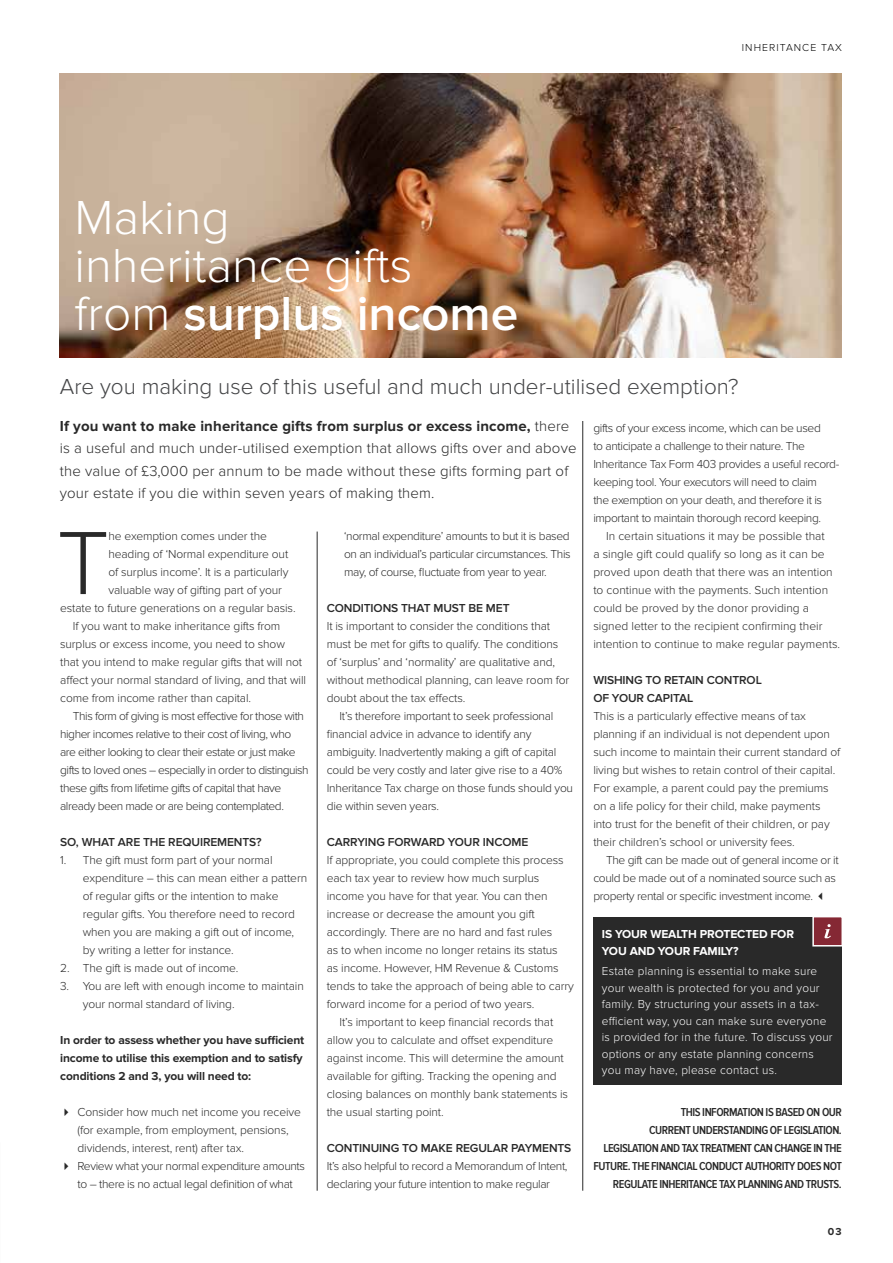
<style>
.page{position:relative;width:893px;height:1263px;background:#fff}
.page>*{position:absolute;margin:0;border:0;box-sizing:border-box;transform-origin:0 0}
.t1{font:300 93px "Proxima Nova";color:#292929}
.t2{font:300 49.5px/48px "Proxima Nova";color:#fff}
.t3{font:300 22.5px "Proxima Nova";color:#444547}
.t4{font:300 15px/22.5px "Proxima Nova";letter-spacing:.01em;color:#292929}
.t5{font:300 12px/18px "Proxima Nova";letter-spacing:-.01em;color:#292929}
.t6{font:300 12px/18px "Proxima Nova";letter-spacing:-.03em;color:#292929}
.t7{font:300 12px "Proxima Nova";letter-spacing:-.04em;color:#292929}
.t8{font:300 12px/16.5px "Proxima Nova";letter-spacing:.02em;color:#fff}
.t9{font:600 12px/18px "Proxima Nova Cond";letter-spacing:-.04em;color:#292929;text-align:right}
.t10{font:600 12px/18px "Proxima Nova";letter-spacing:-.01em;color:#292929}
.t11{font:700 12px/18px "Proxima Nova";letter-spacing:-.01em;color:#292929}
.t12{font:700 12px/16.5px "Proxima Nova";letter-spacing:-.01em;color:#fff}
.t13{font:300 10.5px "Proxima Nova";letter-spacing:.1em;color:#000}
.t14{font:700 10.5px "Proxima Nova";color:#292929}
.s1{font-weight:600}
.s2{font-weight:700}
</style>
<div class="page">
<img style="left:60px;top:74px;width:782px;height:283px">
<div style="left:593px;top:917px;width:249px;height:168px;background:#292929"></div>
<div style="left:812px;top:916px;width:31px;height:30px;background:#852834;border:2px solid #fff"></div>
<svg style="left:824px;top:924px;width:7px;height:14px"></svg>
<hr style="left:317px;top:531px;width:1px;height:660px;background:#292929">
<hr style="left:582px;top:421px;width:1px;height:770px;background:#292929">
<h2 class="t2" style="left:74px;top:194px;width:446px">Making<br>inheritance gifts from <span class="s1">surplus income</span></h2>
<p class="t13" style="left:742px;top:41px;width:102px">INHERITANCE TAX</p>
<h3 class="t3" style="left:60px;top:374px;width:680px">Are you making use of this useful and much under-utilised exemption?</h3>
<p class="t4" style="left:60px;top:415px;width:518px"><span class="s2">If you want to make inheritance gifts from surplus or excess income,</span> there is a useful and much under-utilised exemption that allows gifts over and above the value of £3,000 per annum to be made without these gifts forming part of your estate if you die within seven years of making them.</p>
<h1 class="t1" style="left:57px;top:510px;width:54px">T</h1>
<p class="t5" style="left:108px;top:527px;width:160px">he exemption comes under the</p>
<p class="t6" style="left:593px;top:419px;width:248px">gifts of your excess income, which can be used<br>to anticipate a challenge to their nature. The Inheritance Tax Form 403 provides a useful record&shy;keeping tool. Your executors will need to claim<br>the exemption on your death, and therefore it is important to maintain thorough record keeping.</p>
<p class="t5" style="left:593px;top:527px;width:248px;text-indent:13px">In certain situations it may be possible that<br>a single gift could qualify so long as it can be proved upon death that there was an intention to continue with the payments. Such intention could be proved by the donor providing a signed letter to the recipient confirming their intention to continue to make regular payments.</p>
<p class="t10" style="left:593px;top:671px;width:170px">WISHING TO RETAIN CONTROL<br>OF YOUR CAPITAL</p>
<p class="t5" style="left:593px;top:707px;width:248px">This is a particularly effective means of tax planning if an individual is not dependent upon such income to maintain their current standard of living but wishes to retain control of their capital.<br>For example, a parent could pay the premiums on a life policy for their child, make payments into trust for the benefit of their children, or pay their children’s school or university fees.</p>
<p class="t6" style="left:593px;top:851px;width:247px;text-indent:13px">The gift can be made out of general income or it could be made out of a nominated source such as property rental or specific investment income. ✓</p>
<p class="t5" style="left:344px;top:527px;width:228px;text-align:justify">‘normal expenditure’ amounts to but it is based on an individual’s particular circumstances. This may, of course, fluctuate from year to year.</p>
<p class="t10" style="left:327px;top:599px;width:184px">CONDITIONS THAT MUST BE MET</p>
<p class="t5" style="left:327px;top:617px;width:244px">It is important to consider the conditions that must be met for gifts to qualify. The conditions of ‘surplus’ and ‘normality’ are qualitative and, without methodical planning, can leave room for doubt about the tax effects.</p>
<p class="t5" style="left:327px;top:707px;width:248px;text-indent:13px">It’s therefore important to seek professional financial advice in advance to identify any ambiguity. Inadvertently making a gift of capital could be very costly and later give rise to a 40% Inheritance Tax charge on those funds should you die within seven years.</p>
<p class="t10" style="left:327px;top:833px;width:203px">CARRYING FORWARD YOUR INCOME</p>
<p class="t5" style="left:327px;top:851px;width:238px">If appropriate, you could complete this process</p>
<p class="t5" style="left:327px;top:869px;width:214px">each tax year to review how much surplus</p>
<p class="t5" style="left:327px;top:887px;width:222px">income you have for that year. You can then</p>
<p class="t5" style="left:327px;top:905px;width:209px">increase or decrease the amount you gift</p>
<p class="t5" style="left:327px;top:923px;width:227px">accordingly. There are no hard and fast rules</p>
<p class="t5" style="left:327px;top:941px;width:232px">as to when income no longer retains its status</p>
<p class="t5" style="left:327px;top:959px;width:233px">as income. However, HM Revenue &amp; Customs</p>
<p class="t5" style="left:327px;top:977px;width:249px">tends to take the approach of being able to carry</p>
<p class="t5" style="left:327px;top:995px;width:209px">forward income for a period of two years.</p>
<p class="t5" style="left:340px;top:1013px;width:215px">It’s important to keep financial records that</p>
<p class="t5" style="left:327px;top:1031px;width:228px">allow you to calculate and offset expenditure</p>
<p class="t5" style="left:327px;top:1049px;width:239px">against income. This will determine the amount</p>
<p class="t5" style="left:327px;top:1067px;width:231px">available for gifting. Tracking the opening and</p>
<p class="t5" style="left:327px;top:1085px;width:243px">closing balances on monthly bank statements is</p>
<p class="t5" style="left:327px;top:1103px;width:118px">the usual starting point.</p>
<p class="t10" style="left:327px;top:1139px;width:246px">CONTINUING TO MAKE REGULAR PAYMENTS</p>
<p class="t6" style="left:327px;top:1157px;width:242px">It’s also helpful to record a Memorandum of Intent, declaring your future intention to make regular</p>
<p class="t5" style="left:108px;top:545px;width:181px">heading of ‘Normal expenditure out</p>
<p class="t5" style="left:108px;top:563px;width:182px">of surplus income’. It is a particularly</p>
<p class="t5" style="left:108px;top:581px;width:175px">valuable way of gifting part of your</p>
<p class="t5" style="left:60px;top:599px;width:237px">estate to future generations on a regular basis.</p>
<p class="t5" style="left:73px;top:617px;width:209px">If you want to make inheritance gifts from</p>
<p class="t5" style="left:60px;top:635px;width:226px">surplus or excess income, you need to show</p>
<p class="t5" style="left:60px;top:653px;width:243px">that you intend to make regular gifts that will not</p>
<p class="t5" style="left:60px;top:671px;width:247px">affect your normal standard of living, and that will</p>
<p class="t5" style="left:60px;top:689px;width:192px">come from income rather than capital.</p>
<p class="t7" style="left:73px;top:709px;width:232px">This form of giving is most effective for those with</p>
<p class="t7" style="left:60px;top:727px;width:232px">higher incomes relative to their cost of living, who</p>
<p class="t7" style="left:60px;top:745px;width:237px">are either looking to clear their estate or just make</p>
<p class="t7" style="left:60px;top:763px;width:250px">gifts to loved ones – especially in order to distinguish</p>
<p class="t7" style="left:60px;top:781px;width:222px">these gifts from lifetime gifts of capital that have</p>
<p class="t7" style="left:60px;top:799px;width:225px">already been made or are being contemplated.</p>
<p class="t10" style="left:60px;top:833px;width:203px">SO, WHAT ARE THE REQUIREMENTS?</p>
<p class="t5" style="left:83px;top:851px;width:226px;text-indent:-22px">1. The gift must form part of your normal expenditure – this can mean either a pattern of regular gifts or the intention to make regular gifts. You therefore need to record when you are making a gift out of income, by writing a letter for instance.</p>
<p class="t5" style="left:60px;top:959px;width:180px">2. The gift is made out of income.</p>
<p class="t5" style="left:83px;top:977px;width:223px;text-indent:-22px">3. You are left with enough income to maintain your normal standard of living.</p>
<p class="t11" style="left:60px;top:1031px;width:246px">In order to assess whether you have sufficient income to utilise this exemption and to satisfy conditions 2 and 3, you will need to:</p>
<p class="t5" style="left:77px;top:1103px;width:225px;text-indent:-17px">✔ Consider how much net income you receive (for example, from employment, pensions, dividends, interest, rent) after tax.</p>
<p class="t6" style="left:60px;top:1157px;width:246px;text-align:center">✔ Review what your normal expenditure amounts to – there is no actual legal definition of what</p>
<p class="t12" style="left:602px;top:926px;width:194px">IS YOUR WEALTH PROTECTED FOR<br>YOU AND YOUR FAMILY?</p>
<p class="t8" style="left:602px;top:963px;width:232px">Estate planning is essential to make sure your wealth is protected for you and your family. By structuring your assets in a tax&shy;efficient way, you can make sure everyone is provided for in the future. To discuss your options or any estate planning concerns you may have, please contact us.</p>
<p class="t9" style="left:593px;top:1103px;width:250px">THIS INFORMATION IS BASED ON OUR<br>CURRENT UNDERSTANDING OF LEGISLATION.<br>LEGISLATION AND TAX TREATMENT CAN CHANGE IN THE FUTURE. THE FINANCIAL CONDUCT AUTHORITY DOES NOT REGULATE INHERITANCE TAX PLANNING AND TRUSTS.</p>
<p class="t14" style="left:828px;top:1225px;width:15px">03</p>
</div>
